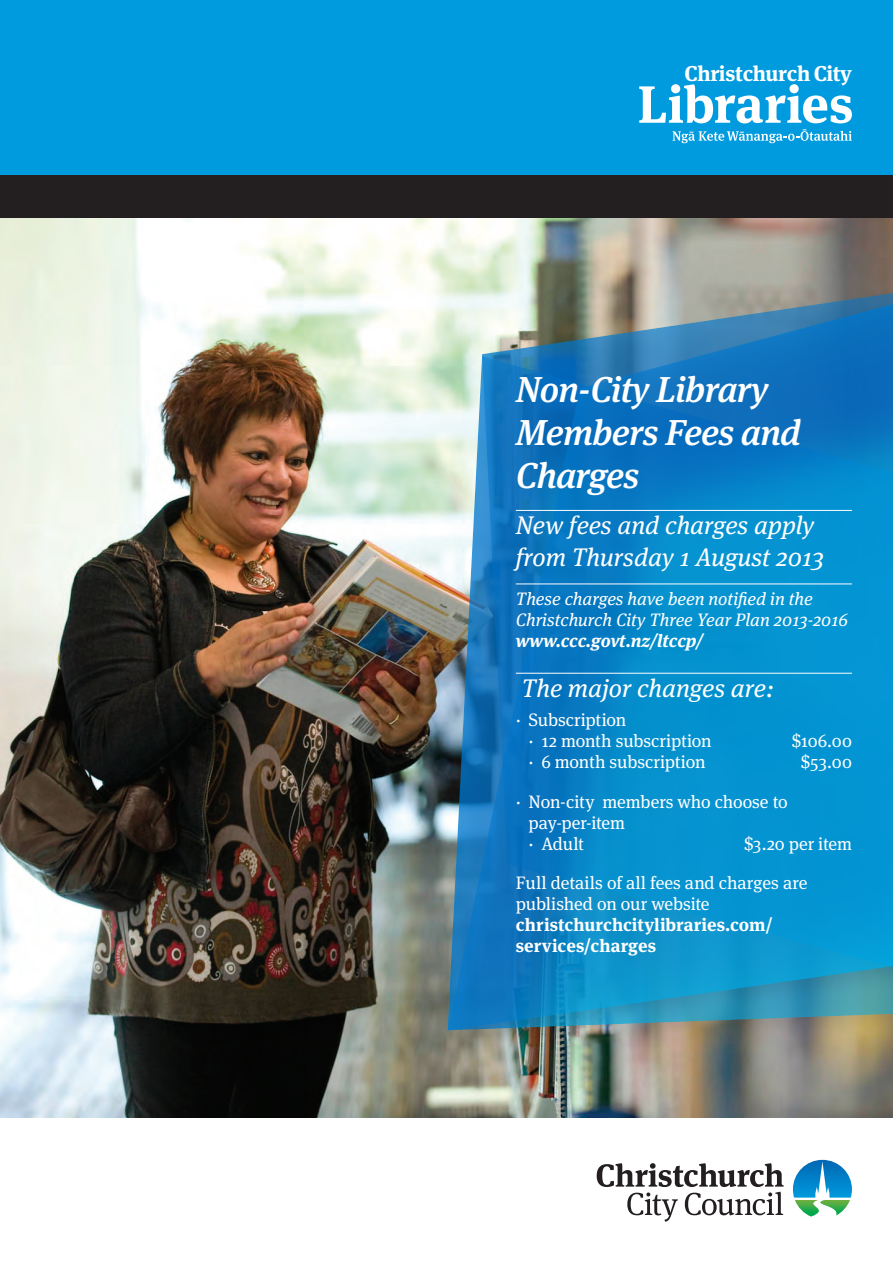
<style>
.page{position:relative;width:893px;height:1264px;background:#fff}
.page>*{position:absolute;margin:0;border:0;box-sizing:border-box;transform-origin:0 0}
.t1{font:700 52.2px "Meta Serif Pro";color:#fff}
.t2{font:italic 500 36px/43.2px "Meta Serif Pro";letter-spacing:-.02em;color:#fff}
.t3{font:italic 25.5px/31.5px "Meta Serif Pro";color:#fff}
.t4{font:700 21.45px "Meta Serif Pro";letter-spacing:-.01em;color:#fff}
.t5{font:18px/21px "Meta Serif Pro";letter-spacing:-.005em;color:#fff}
.t6{font:italic 18px/21px "Meta Serif Pro";color:#fff}
.t7{font:700 18px/21px "Meta Serif Pro";letter-spacing:.005em;color:#fff}
.t8{font:italic 700 18px "Meta Serif Pro";letter-spacing:-.005em;color:#fff}
</style>
<div class="page">
<img style="left:0;top:218px;width:892px;height:899px">
<div style="left:0;top:0;width:892px;height:184px;background:#009bde"></div>
<div style="left:0;top:175px;width:892px;height:43px;background:#231f20"></div>
<svg style="left:672px;top:129px;width:179px;height:14px"></svg>
<svg style="left:792px;top:1159px;width:59px;height:57px"></svg>
<svg style="left:596px;top:1163px;width:187px;height:58px"></svg>
<div style="left:445px;top:274px;width:447px;height:777px;background:#231f20;opacity:.11"></div>
<div style="left:446px;top:279px;width:446px;height:753px;background:#009bde;opacity:.75"></div>
<hr style="left:516px;top:510px;width:335px;height:1px;background:#fff">
<hr style="left:516px;top:583px;width:335px;height:1px;background:#fff">
<hr style="left:516px;top:673px;width:335px;height:1px;background:#fff">
<p class="t4" style="left:684px;top:56px;width:169px">Christchurch City</p>
<h1 class="t1" style="left:637px;top:63px;width:217px">Libraries</h1>
<h2 class="t2" style="left:516px;top:365px;width:287px">Non-City Library<br>Members Fees and<br>Charges</h2>
<h3 class="t3" style="left:516px;top:508px;width:310px">New fees and charges apply from Thursday 1 August 2013</h3>
<p class="t6" style="left:516px;top:587px;width:334px">These charges have been notified in the<br>Christchurch City Three Year Plan 2013-2016</p>
<p class="t8" style="left:516px;top:626px;width:189px">www.ccc.govt.nz/ltccp/</p>
<h3 class="t3" style="left:521px;top:671px;width:254px">The major changes are:</h3>
<p class="t5" style="left:528px;top:708px;width:185px;text-indent:-13px">· Subscription<br>· 12 month subscription</p>
<p class="t5" style="left:791px;top:729px;width:62px">$106.00</p>
<p class="t5" style="left:528px;top:750px;width:178px">· 6 month subscription</p>
<p class="t5" style="left:800px;top:750px;width:53px">$53.00</p>
<p class="t5" style="left:528px;top:790px;width:260px;text-indent:-13px">· Non-city members who choose to pay-per-item<br>· Adult</p>
<p class="t5" style="left:516px;top:822px;width:337px;line-height:39.5px;text-indent:228px">$3.20 per item<br>Full details of all fees and charges are</p>
<p class="t5" style="left:516px;top:892px;width:195px">published on our website</p>
<p class="t7" style="left:516px;top:912px;width:259px">christchurchcitylibraries.com/ services/charges</p>
</div>
